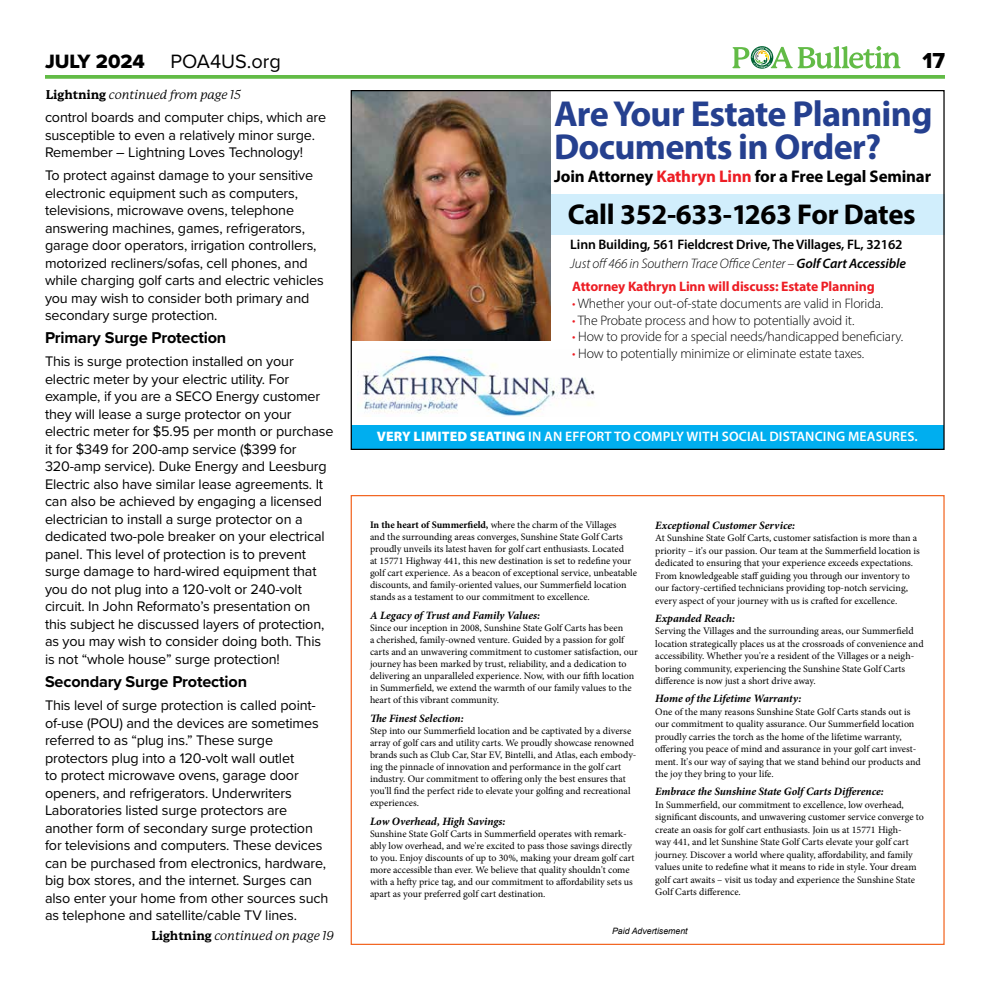
<style>
.page{position:relative;width:990px;height:990px;background:#fff}
.page>*{position:absolute;margin:0;border:0;box-sizing:border-box;transform-origin:0 0}
.t1{font:700 36.25px/32.5px "Myriad Pro";letter-spacing:-.02em;color:#25408f}
.t2{font:700 28.75px "Myriad Pro";letter-spacing:-.01em;color:#000}
.t3{font:22.5px "Proxima Nova Extrabld";color:#000}
.t4{font:20px "Proxima Nova";color:#000}
.t5{font:20px "Proxima Nova Extrabld";color:#000}
.t6{font:700 16.88px "Myriad Pro";letter-spacing:-.01em;color:#000}
.t7{font:700 16.25px "Proxima Nova";letter-spacing:-.01em;color:#000}
.t8{font:14.38px/17.5px "Proxima Nova";letter-spacing:-.01em;color:#000}
.t9{font:300 13.75px "Myriad Pro";letter-spacing:-.01em;color:#000}
.t10{font:600 13.75px/18.1px "Myriad Pro";letter-spacing:-.01em;color:#000}
.t11{font:600 13.75px "Myriad Pro";letter-spacing:.01em;color:#fff}
.t12{font:700 13.75px "Myriad Pro";letter-spacing:-.01em;color:#ed1d24}
.t13{font:italic 12.5px "P22 Mackinac Pro";letter-spacing:-.01em;color:#000}
.t14{font:italic 700 11.25px "Minion Pro";letter-spacing:-.005em;color:#000}
.t15{font:10px/12px "Minion Pro";color:#000}
.t16{font:italic 8.75px "Arial";color:#000}
.s1{font-weight:800;font-style:normal}
.s2{color:#ed1d24}
.s3{font-weight:300;font-style:italic}
.s4{font-style:italic}
.s5{font-weight:900}
.s6{font-weight:700}
</style>
<div class="page">
<svg style="left:45px;top:75px;width:900px;height:4px;fill:#62bb46"></svg>
<svg style="left:732px;top:46px;width:169px;height:23px"></svg>
<div style="left:351px;top:194px;width:594px;height:40px;background:#d1eefc"></div>
<img style="left:353px;top:92px;width:197px;height:249px">
<div style="left:351px;top:425px;width:593px;height:24px;background:#00aeef"></div>
<img style="left:357px;top:349px;width:238px;height:68px">
<h3 class="t5" style="left:45px;top:46px;width:101px">JULY 2024</h3>
<h3 class="t4" style="left:171px;top:46px;width:112px">POA4US.org</h3>
<h3 class="t3" style="left:922px;top:44px;width:24px">17</h3>
<p class="t13" style="left:46px;top:87px;width:197px"><span class="s1">Lightning</span> continued from page 15</p>
<h3 class="t8" style="left:45px;top:108px;width:283px">control boards and computer chips, which are susceptible to even a relatively minor surge.<br>Remember – Lightning Loves Technology!</h3>
<p class="t8" style="left:45px;top:166px;width:280px">To protect against damage to your sensitive electronic equipment such as computers, televisions, microwave ovens, telephone answering machines, games, refrigerators, garage door operators, irrigation controllers, motorized recliners/sofas, cell phones, and while charging golf carts and electric vehicles you may wish to consider both primary and secondary surge protection.</p>
<h3 class="t7" style="left:45px;top:326px;width:183px">Primary Surge Protection</h3>
<p class="t8" style="left:45px;top:352px;width:290px">This is surge protection installed on your electric meter by your electric utility. For example, if you are a SECO Energy customer they will lease a surge protector on your electric meter for $5.95 per month or purchase it for $349 for 200-amp service ($399 for 320-amp service). Duke Energy and Leesburg Electric also have similar lease agreements. It can also be achieved by engaging a licensed electrician to install a surge protector on a dedicated two-pole breaker on your electrical panel. This level of protection is to prevent surge damage to hard-wired equipment that you do not plug into a 120-volt or 240-volt circuit. In John Reformato’s presentation on this subject he discussed layers of protection, as you may wish to consider doing both. This is not “whole house” surge protection!</p>
<h3 class="t7" style="left:45px;top:670px;width:204px">Secondary Surge Protection</h3>
<p class="t8" style="left:45px;top:696px;width:285px">This level of surge protection is called point&shy;of-use (POU) and the devices are sometimes referred to as “plug ins.” These surge protectors plug into a 120-volt wall outlet<br>to protect microwave ovens, garage door openers, and refrigerators. Underwriters Laboratories listed surge protectors are another form of secondary surge protection for televisions and computers. These devices can be purchased from electronics, hardware, big box stores, and the internet. Surges can also enter your home from other sources such as telephone and satellite/cable TV lines.</p>
<p class="t13" style="left:151px;top:929px;width:184px"><span class="s1">Lightning</span> continued on page 19</p>
<h1 class="t1" style="left:554px;top:97px;width:380px">Are Your Estate Planning<br>Documents in Order?</h1>
<h3 class="t6" style="left:554px;top:165px;width:378px">Join Attorney <span class="s2">Kathryn Linn</span> for a Free Legal Seminar</h3>
<h2 class="t2" style="left:568px;top:196px;width:349px">Call 352-633-1263 For Dates</h2>
<h3 class="t10" style="left:570px;top:235px;width:337px">Linn Building, 561 Fieldcrest Drive, The Villages, FL, 32162<br><span class="s3">Just off 466 in Southern Trace Office Center –</span> <span class="s4">Golf Cart Accessible</span></h3>
<h3 class="t12" style="left:572px;top:277px;width:304px">Attorney Kathryn Linn will discuss: Estate Planning</h3>
<h3 class="t9" style="left:572px;top:295px;width:313px"><span class="s2">•</span> Whether your out-of-state documents are valid in Florida.</h3>
<h3 class="t9" style="left:572px;top:312px;width:284px"><span class="s2">•</span> The Probate process and how to potentially avoid it.</h3>
<h3 class="t9" style="left:572px;top:329px;width:333px"><span class="s2">•</span> How to provide for a special needs/handicapped beneficiary.</h3>
<h3 class="t9" style="left:572px;top:345px;width:294px"><span class="s2">•</span> How to potentially minimize or eliminate estate taxes.</h3>
<h3 class="t11" style="left:377px;top:428px;width:543px"><span class="s5">VERY LIMITED SEATING</span> IN AN EFFORT TO COMPLY WITH SOCIAL DISTANCING MEASURES.</h3>
<p class="t15" style="left:370px;top:519px;width:268px"><span class="s6">In the heart of Summerfield,</span> where the charm of the Villages<br>and the surrounding areas converges, Sunshine State Golf Carts proudly unveils its latest haven for golf cart enthusiasts. Located<br>at 15771 Highway 441, this new destination is set to redefine your golf cart experience. As a beacon of exceptional service, unbeatable discounts, and family-oriented values, our Summerfield location stands as a testament to our commitment to excellence.</p>
<p class="t14" style="left:370px;top:607px;width:172px">A Legacy of Trust and Family Values:</p>
<p class="t15" style="left:370px;top:622px;width:269px">Since our inception in 2008, Sunshine State Golf Carts has been<br>a cherished, family-owned venture. Guided by a passion for golf carts and an unwavering commitment to customer satisfaction, our journey has been marked by trust, reliability, and a dedication to delivering an unparalleled experience. Now, with our fifth location in Summerfield, we extend the warmth of our family values to the heart of this vibrant community.</p>
<p class="t14" style="left:370px;top:710px;width:95px">The Finest Selection:</p>
<p class="t15" style="left:370px;top:725px;width:268px">Step into our Summerfield location and be captivated by a diverse array of golf cars and utility carts. We proudly showcase renowned brands such as Club Car, Star EV, Bintelli, and Atlas, each embody&shy;ing the pinnacle of innovation and performance in the golf cart industry. Our commitment to offering only the best ensures that you'll find the perfect ride to elevate your golfing and recreational experiences.</p>
<p class="t14" style="left:370px;top:813px;width:137px">Low Overhead, High Savings:</p>
<p class="t15" style="left:370px;top:828px;width:266px">Sunshine State Golf Carts in Summerfield operates with remark&shy;ably low overhead, and we're excited to pass those savings directly to you. Enjoy discounts of up to 30%, making your dream golf cart more accessible than ever. We believe that quality shouldn't come with a hefty price tag, and our commitment to affordability sets us apart as your preferred golf cart destination.</p>
<p class="t14" style="left:655px;top:517px;width:141px">Exceptional Customer Service:</p>
<p class="t15" style="left:655px;top:532px;width:266px;line-height:12.5px">At Sunshine State Golf Carts, customer satisfaction is more than a priority – it's our passion. Our team at the Summerfield location is dedicated to ensuring that your experience exceeds expectations.<br>From knowledgeable staff guiding you through our inventory to our factory-certified technicians providing top-notch servicing, every aspect of your journey with us is crafted for excellence.</p>
<p class="t14" style="left:655px;top:610px;width:81px">Expanded Reach:</p>
<p class="t15" style="left:655px;top:625px;width:270px;line-height:12.5px">Serving the Villages and the surrounding areas, our Summerfield location strategically places us at the crossroads of convenience and accessibility. Whether you're a resident of the Villages or a neigh&shy;boring community, experiencing the Sunshine State Golf Carts difference is now just a short drive away.</p>
<p class="t14" style="left:655px;top:691px;width:148px">Home of the Lifetime Warranty:</p>
<p class="t15" style="left:655px;top:705px;width:267px;line-height:12.5px">One of the many reasons Sunshine State Golf Carts stands out is our commitment to quality assurance. Our Summerfield location proudly carries the torch as the home of the lifetime warranty, offering you peace of mind and assurance in your golf cart invest&shy;ment. It's our way of saying that we stand behind our products and the joy they bring to your life.</p>
<p class="t14" style="left:655px;top:784px;width:230px">Embrace the Sunshine State Golf Carts Difference:</p>
<p class="t15" style="left:655px;top:799px;width:270px;line-height:12.5px">In Summerfield, our commitment to excellence, low overhead, significant discounts, and unwavering customer service converge to create an oasis for golf cart enthusiasts. Join us at 15771 High-<br>way 441, and let Sunshine State Golf Carts elevate your golf cart journey. Discover a world where quality, affordability, and family values unite to redefine what it means to ride in style. Your dream golf cart awaits – visit us today and experience the Sunshine State Golf Carts difference.</p>
<p class="t16" style="left:612px;top:926px;width:77px">Paid Advertisement</p>
</div>
